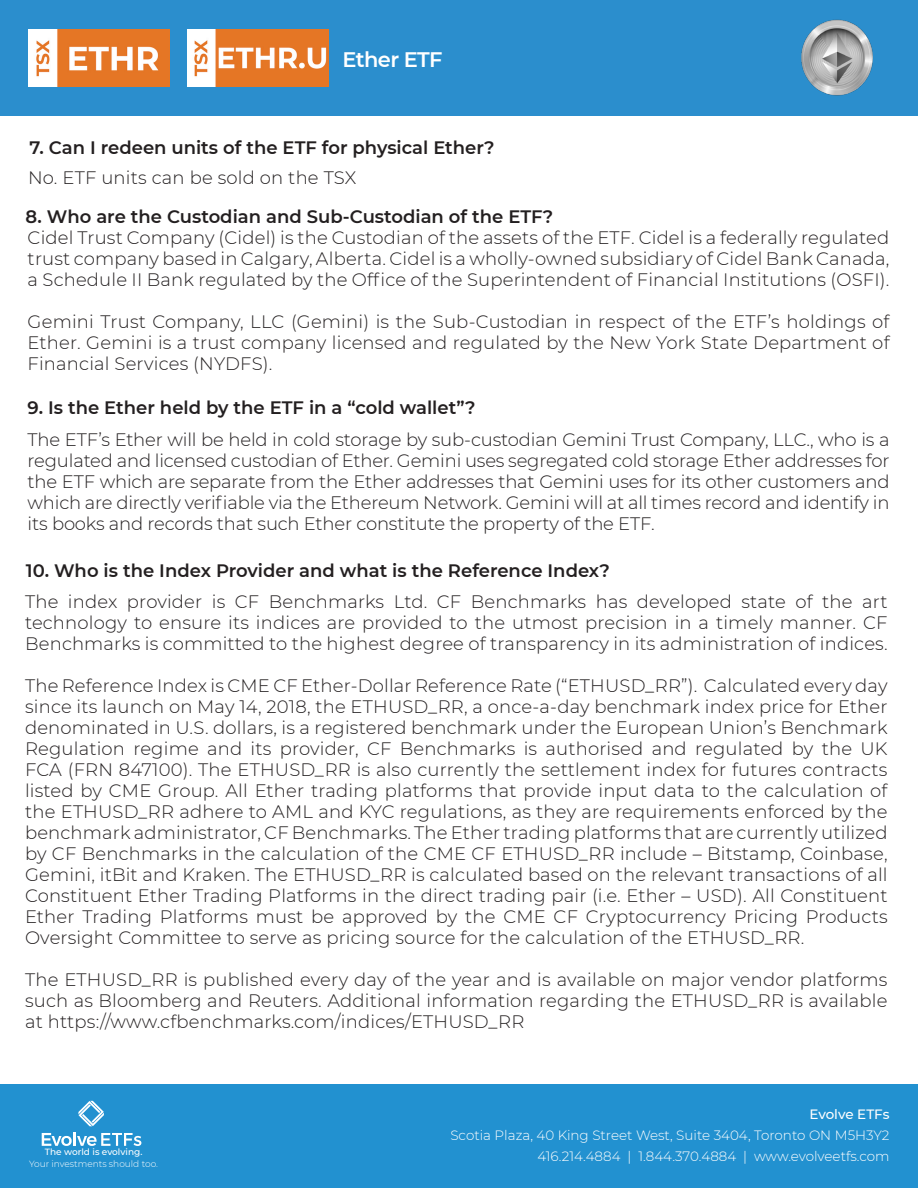
<style>
.page{position:relative;width:918px;height:1188px;background:#fff}
.page>*{position:absolute;margin:0;border:0;box-sizing:border-box;transform-origin:0 0}
.t1{font:600 21px "Montserrat";letter-spacing:-.03em;color:#fff}
.t2{font:300 18px/21px "Montserrat";letter-spacing:.01em;color:#231f20;text-align:justify}
.t3{font:600 18px "Montserrat";color:#231f20}
.t4{font:300 13.5px "Montserrat";color:#fff}
.t5{font:500 13.5px "Montserrat";letter-spacing:-.005em;color:#fff}
.t6{font:300 9px "Montserrat";color:#fff}
.t7{font:500 9px "Montserrat";color:#fff}
</style>
<div class="page">
<div style="left:0;top:0;width:918px;height:116px;background:#2b8ecd"></div>
<div style="left:0;top:1084px;width:918px;height:104px;background:#2291d0"></div>
<svg style="left:78px;top:1101px;width:26px;height:25px"></svg>
<hr style="left:73px;top:1132px;width:3px;height:14px;background:#fff">
<svg style="left:42px;top:1133px;width:99px;height:13px"></svg>
<img style="left:28px;top:30px;width:142px;height:56px">
<img style="left:187px;top:30px;width:141px;height:56px">
<img style="left:801px;top:19px;width:72px;height:77px">
<p class="t1" style="left:343px;top:44px;width:101px">Ether ETF</p>
<p class="t3" style="left:30px;top:134px;width:467px">7. Can I redeen units of the ETF for physical Ether?</p>
<p class="t2" style="left:28px;top:167px;width:330px">No. ETF units can be sold on the TSX</p>
<p class="t3" style="left:26px;top:204px;width:529px">8. Who are the Custodian and Sub-Custodian of the ETF?</p>
<p class="t2" style="left:28px;top:227px;width:863px">Cidel Trust Company (Cidel) is the Custodian of the assets of the ETF. Cidel is a federally regulated trust company based in Calgary, Alberta. Cidel is a wholly-owned subsidiary of Cidel Bank Canada, a Schedule II Bank regulated by the Office of the Superintendent of Financial Institutions (OSFI).</p>
<p class="t2" style="left:28px;top:311px;width:863px">Gemini Trust Company, LLC (Gemini) is the Sub-Custodian in respect of the ETF’s holdings of Ether. Gemini is a trust company licensed and regulated by the New York State Department of Financial Services (NYDFS).</p>
<p class="t3" style="left:28px;top:395px;width:449px">9. Is the Ether held by the ETF in a “cold wallet”?</p>
<p class="t2" style="left:28px;top:429px;width:863px">The ETF’s Ether will be held in cold storage by sub-custodian Gemini Trust Company, LLC., who is a regulated and licensed custodian of Ether. Gemini uses segregated cold storage Ether addresses for the ETF which are separate from the Ether addresses that Gemini uses for its other customers and which are directly verifiable via the Ethereum Network. Gemini will at all times record and identify in its books and records that such Ether constitute the property of the ETF.</p>
<p class="t3" style="left:26px;top:558px;width:586px">10. Who is the Index Provider and what is the Reference Index?</p>
<p class="t2" style="left:25px;top:590px;width:864px">The index provider is CF Benchmarks Ltd. CF Benchmarks has developed state of the art technology to ensure its indices are provided to the utmost precision in a timely manner. CF Benchmarks is committed to the highest degree of transparency in its administration of indices.</p>
<p class="t2" style="left:25px;top:674px;width:864px">The Reference Index is CME CF Ether-Dollar Reference Rate (“ETHUSD_RR”). Calculated every day since its launch on May 14, 2018, the ETHUSD_RR, a once-a-day benchmark index price for Ether denominated in U.S. dollars, is a registered benchmark under the European Union’s Benchmark Regulation regime and its provider, CF Benchmarks is authorised and regulated by the UK FCA (FRN 847100). The ETHUSD_RR is also currently the settlement index for futures contracts listed by CME Group. All Ether trading platforms that provide input data to the calculation of the ETHUSD_RR adhere to AML and KYC regulations, as they are requirements enforced by the benchmark administrator, CF Benchmarks. The Ether trading platforms that are currently utilized by CF Benchmarks in the calculation of the CME CF ETHUSD_RR include – Bitstamp, Coinbase, Gemini, itBit and Kraken. The ETHUSD_RR is calculated based on the relevant transactions of all Constituent Ether Trading Platforms in the direct trading pair (i.e. Ether – USD). All Constituent Ether Trading Platforms must be approved by the CME CF Cryptocurrency Pricing Products Oversight Committee to serve as pricing source for the calculation of the ETHUSD_RR.</p>
<p class="t2" style="left:25px;top:968px;width:864px">The ETHUSD_RR is published every day of the year and is available on major vendor platforms such as Bloomberg and Reuters. Additional information regarding the ETHUSD_RR is available at https://www.cfbenchmarks.com/indices/ETHUSD_RR</p>
<p class="t5" style="left:809px;top:1105px;width:82px">Evolve ETFs</p>
<p class="t4" style="left:450px;top:1126px;width:441px">Scotia Plaza, 40 King Street West, Suite 3404, Toronto ON M5H3Y2</p>
<p class="t7" style="left:45px;top:1146px;width:99px">The world is evolving.</p>
<p class="t4" style="left:537px;top:1147px;width:354px">416.214.4884 | 1.844.370.4884 | www.evolveetfs.com</p>
<p class="t6" style="left:29px;top:1158px;width:130px">Your investments should too.</p>
</div>
